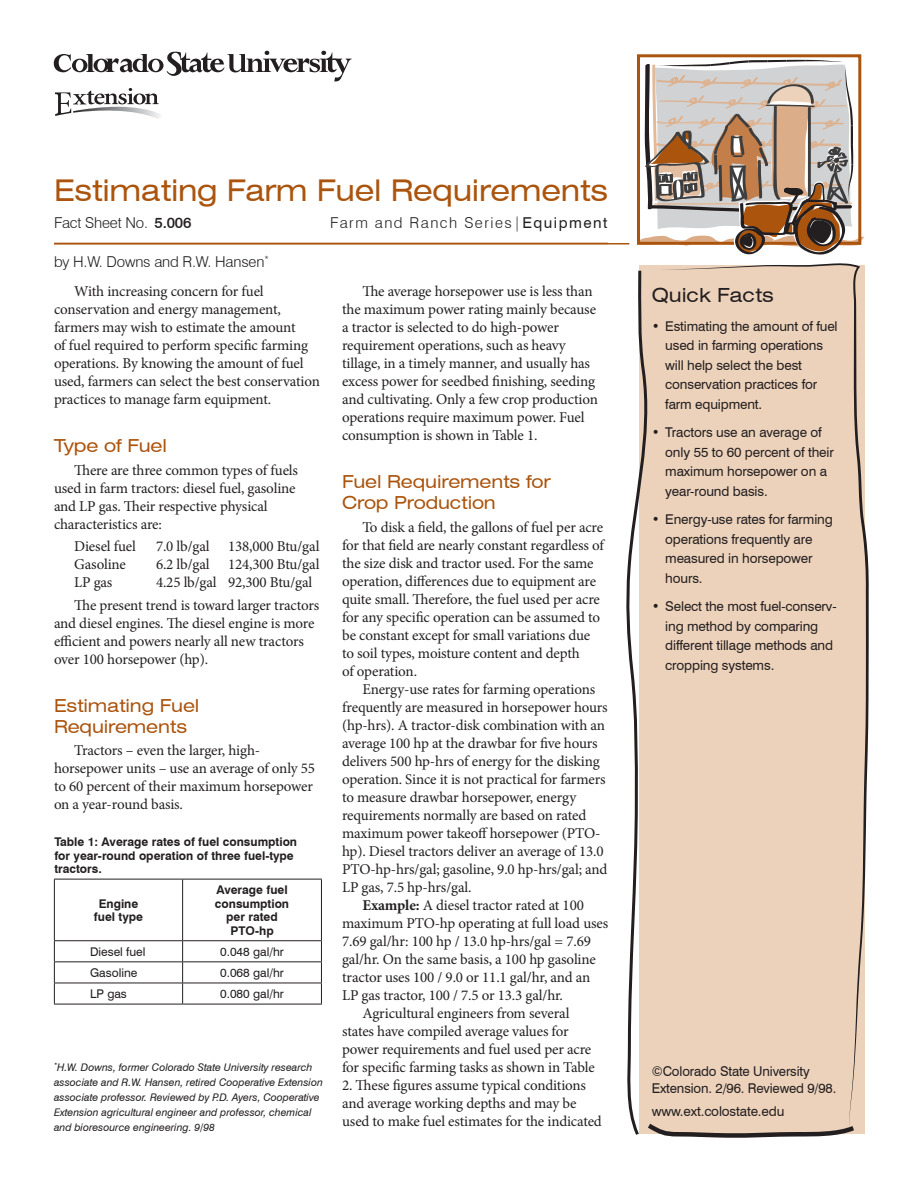
<style>
.page{position:relative;width:918px;height:1188px;background:#fff}
.page>*{position:absolute;margin:0;border:0;box-sizing:border-box;transform-origin:0 0}
.t1{font:expanded 30px "Swiss 721 BT";letter-spacing:-.01em;color:#ab540e}
.QF_subhead{font:expanded 19.5px "Swiss 721 BT";color:#231f20}
.subhead_1{font:expanded 18px/21px "Swiss 721 BT";letter-spacing:-.01em;color:#ab540e}
.body{font:15px/18px "Minion Pro";letter-spacing:-.01em;color:#231f20}
.series___category{font:300 15px "Swiss 721 BT";letter-spacing:.1em;color:#231f20}
.author{font:300 15px "Swiss 721 BT";letter-spacing:-.01em;color:#231f20}
.series___category-2{font:300 15px "Swiss 721 BT";letter-spacing:-.01em;color:#231f20}
.QF_text_bulleted{font:13.5px/19.5px "Swiss 721 BT";letter-spacing:-.01em;color:#231f20}
.copyright{font:13.5px/16.5px "Swiss 721 BT";letter-spacing:-.01em;color:#231f20}
.Table_cap{font:700 12px/13.5px "Swiss 721 BT";color:#231f20}
.Table_text{font:12px "Swiss 721 BT";color:#231f20}
.Table_text-2{font:700 12px "Swiss 721 BT";color:#231f20}
.author_info{font:italic 10.5px/15px "Swiss 721 BT";color:#231f20}
.s1{font-weight:500}
.s2{font-weight:400}
.s3{font-weight:700}
</style>
<div class="page">
<div style="left:637px;top:54px;width:224px;height:191px;border:3px solid #ab540e"></div>
<svg style="left:659px;top:263px;width:210px;height:869px;fill:#edd2bb"></svg>
<svg style="left:626px;top:268px;width:233px;height:870px;background:#e9d0bb"></svg>
<svg style="left:637px;top:60px;width:227px;height:195px"></svg>
<svg style="left:54px;top:51px;width:298px;height:30px"></svg>
<svg style="left:55px;top:88px;width:105px;height:31px"></svg>
<hr style="left:54px;top:243px;width:575px;height:1px;background:#ab540e">
<hr style="left:54px;top:879px;width:1px;height:61px;background:#231f20">
<hr style="left:54px;top:879px;width:129px;height:1px;background:#231f20">
<hr style="left:182px;top:879px;width:1px;height:61px;background:#231f20">
<hr style="left:321px;top:879px;width:1px;height:61px;background:#231f20">
<hr style="left:183px;top:879px;width:139px;height:1px;background:#231f20">
<hr style="left:54px;top:940px;width:129px;height:1px;background:#231f20">
<hr style="left:183px;top:940px;width:139px;height:1px;background:#231f20">
<hr style="left:54px;top:961px;width:129px;height:1px;background:#231f20">
<hr style="left:183px;top:961px;width:139px;height:1px;background:#231f20">
<svg style="left:54px;top:941px;width:1px;height:63px"></svg>
<hr style="left:54px;top:983px;width:129px;height:1px;background:#231f20">
<hr style="left:54px;top:1004px;width:129px;height:1px;background:#231f20">
<svg style="left:182px;top:941px;width:1px;height:63px"></svg>
<svg style="left:321px;top:941px;width:1px;height:63px"></svg>
<hr style="left:183px;top:983px;width:139px;height:1px;background:#231f20">
<hr style="left:183px;top:1004px;width:139px;height:1px;background:#231f20">
<p class="t1" style="left:54px;top:173px;width:555px">Estimating Farm Fuel Requirements</p>
<p class="series___category-2" style="left:54px;top:214px;width:139px">Fact Sheet No. <span class="s1">5.006</span></p>
<p class="series___category" style="left:330px;top:214px;width:279px">Farm and Ranch Series|<span class="s2">Equipment</span></p>
<p class="author" style="left:54px;top:253px;width:216px">by H.W. Downs and R.W. Hansen<sup>*</sup></p>
<p class="body" style="left:54px;top:282px;width:267px;text-indent:20px">With increasing concern for fuel conservation and energy management, farmers may wish to estimate the amount<br>of fuel required to perform specific farming operations. By knowing the amount of fuel used, farmers can select the best conservation practices to manage farm equipment.</p>
<p class="subhead_1" style="left:54px;top:435px;width:115px">Type of Fuel</p>
<p class="body" style="left:54px;top:461px;width:245px;text-indent:20px">There are three common types of fuels used in farm tractors: diesel fuel, gasoline and LP gas. Their respective physical characteristics are:</p>
<p class="body" style="left:74px;top:537px;width:63px">Diesel fuel</p>
<p class="body" style="left:156px;top:537px;width:165px">7.0 lb/gal 138,000 Btu/gal</p>
<p class="body" style="left:74px;top:555px;width:53px">Gasoline</p>
<p class="body" style="left:156px;top:555px;width:165px">6.2 lb/gal 124,300 Btu/gal</p>
<p class="body" style="left:74px;top:573px;width:40px">LP gas</p>
<p class="body" style="left:156px;top:573px;width:158px">4.25 lb/gal 92,300 Btu/gal</p>
<p class="body" style="left:54px;top:596px;width:267px;text-indent:20px">The present trend is toward larger tractors and diesel engines. The diesel engine is more efficient and powers nearly all new tractors over 100 horsepower (hp).</p>
<p class="subhead_1" style="left:54px;top:695px;width:147px">Estimating Fuel<br>Requirements</p>
<p class="body" style="left:54px;top:741px;width:263px;text-indent:20px">Tractors – even the larger, high&shy;horsepower units – use an average of only 55 to 60 percent of their maximum horsepower on a year-round basis.</p>
<p class="Table_cap" style="left:54px;top:835px;width:244px">Table 1: Average rates of fuel consumption for year-round operation of three fuel-type tractors.</p>
<p class="Table_text-2" style="left:99px;top:896px;width:41px">Engine</p>
<p class="Table_text-2" style="left:94px;top:910px;width:51px">fuel type</p>
<p class="Table_text-2" style="left:216px;top:883px;width:73px">Average fuel</p>
<p class="Table_text-2" style="left:215px;top:896px;width:76px">consumption</p>
<p class="Table_text-2" style="left:226px;top:910px;width:53px">per rated</p>
<p class="Table_text-2" style="left:230px;top:923px;width:45px">PTO-hp</p>
<p class="Table_text" style="left:90px;top:944px;width:57px">Diesel fuel</p>
<p class="Table_text" style="left:220px;top:944px;width:65px">0.048 gal/hr</p>
<p class="Table_text" style="left:90px;top:965px;width:49px">Gasoline</p>
<p class="Table_text" style="left:220px;top:965px;width:65px">0.068 gal/hr</p>
<p class="Table_text" style="left:90px;top:987px;width:38px">LP gas</p>
<p class="Table_text" style="left:220px;top:987px;width:65px">0.080 gal/hr</p>
<p class="author_info" style="left:54px;top:1059px;width:270px"><sup>*</sup>H.W. Downs, former Colorado State University research associate and R.W. Hansen, retired Cooperative Extension associate professor. Reviewed by P.D. Ayers, Cooperative Extension agricultural engineer and professor, chemical and bioresource engineering. 9/98</p>
<p class="body" style="left:342px;top:282px;width:257px;text-indent:20px">The average horsepower use is less than the maximum power rating mainly because a tractor is selected to do high-power requirement operations, such as heavy tillage, in a timely manner, and usually has excess power for seedbed finishing, seeding and cultivating. Only a few crop production operations require maximum power. Fuel consumption is shown in Table 1.</p>
<p class="subhead_1" style="left:342px;top:471px;width:210px">Fuel Requirements for<br>Crop Production</p>
<p class="body" style="left:342px;top:518px;width:263px;text-indent:20px">To disk a field, the gallons of fuel per acre for that field are nearly constant regardless of the size disk and tractor used. For the same operation, differences due to equipment are quite small. Therefore, the fuel used per acre for any specific operation can be assumed to be constant except for small variations due to soil types, moisture content and depth<br>of operation.</p>
<p class="body" style="left:342px;top:680px;width:267px;text-indent:20px">Energy-use rates for farming operations frequently are measured in horsepower hours (hp-hrs). A tractor-disk combination with an average 100 hp at the drawbar for five hours delivers 500 hp-hrs of energy for the disking operation. Since it is not practical for farmers to measure drawbar horsepower, energy requirements normally are based on rated maximum power takeoff horsepower (PTO&shy;hp). Diesel tractors deliver an average of 13.0<br>PTO-hp-hrs/gal; gasoline, 9.0 hp-hrs/gal; and LP gas, 7.5 hp-hrs/gal.</p>
<p class="body" style="left:342px;top:896px;width:268px;text-indent:20px"><span class="s3">Example:</span> A diesel tractor rated at 100 maximum PTO-hp operating at full load uses 7.69 gal/hr: 100 hp / 13.0 hp-hrs/gal = 7.69 gal/hr. On the same basis, a 100 hp gasoline tractor uses 100 / 9.0 or 11.1 gal/hr, and an LP gas tractor, 100 / 7.5 or 13.3 gal/hr.</p>
<p class="body" style="left:342px;top:1004px;width:254px;text-indent:20px">Agricultural engineers from several states have compiled average values for power requirements and fuel used per acre for specific farming tasks as shown in Table</p>
<p class="body" style="left:342px;top:1076px;width:261px">2. These figures assume typical conditions and average working depths and may be used to make fuel estimates for the indicated</p>
<p class="QF_subhead" style="left:652px;top:283px;width:124px">Quick Facts</p>
<p class="QF_text_bulleted" style="left:665px;top:316px;width:174px;text-indent:-14px">• Estimating the amount of fuel used in farming operations will help select the best conservation practices for farm equipment.</p>
<p class="QF_text_bulleted" style="left:665px;top:422px;width:170px;text-indent:-14px">• Tractors use an average of only 55 to 60 percent of their maximum horsepower on a year-round basis.</p>
<p class="QF_text_bulleted" style="left:665px;top:509px;width:169px;text-indent:-14px">• Energy-use rates for farming operations frequently are measured in horsepower hours.</p>
<p class="QF_text_bulleted" style="left:665px;top:596px;width:172px;text-indent:-14px">• Select the most fuel-conserv&shy;ing method by comparing different tillage methods and cropping systems.</p>
<p class="copyright" style="left:652px;top:1063px;width:186px">©Colorado State University<br>Extension. 2/96. Reviewed 9/98.</p>
<p class="copyright" style="left:652px;top:1103px;width:134px">www.ext.colostate.edu</p>
</div>
